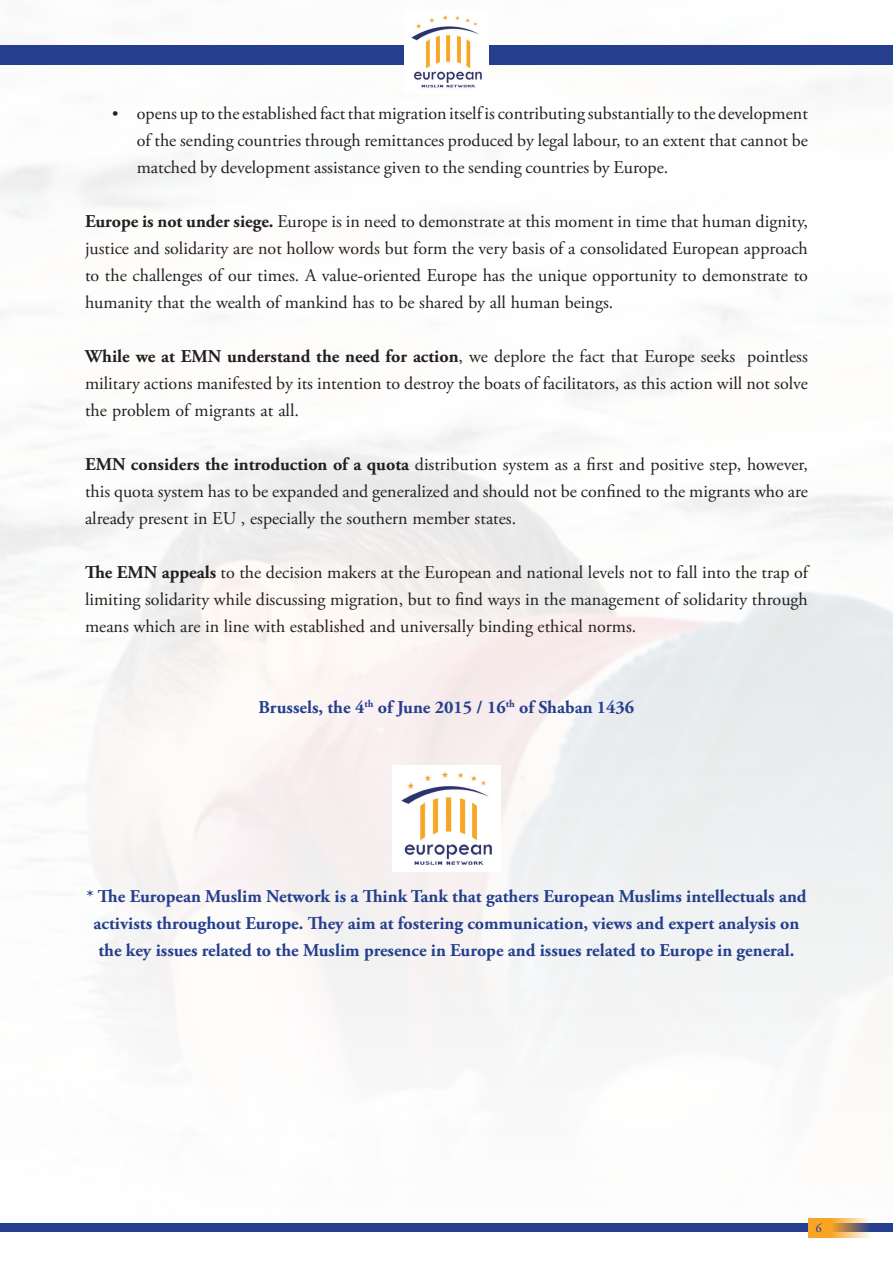
<style>
.page{position:relative;width:893px;height:1263px;background:#fff}
.page>*{position:absolute;margin:0;border:0;box-sizing:border-box;transform-origin:0 0}
.t1{font:18px/27px "Adobe Garamond Pro";color:#231f20;text-align:justify}
.t2{font:700 18px/27px "Adobe Garamond Pro";color:#253f8e;text-align:center}
.t3{font:13.5px "Adobe Garamond Pro";color:#253f8e}
.s1{font-size:16.5px}
.s2{font-weight:700}
</style>
<div class="page">
<div style="left:0;top:1223px;width:893px;height:9px;background:#253f8e"></div>
<div style="left:0;top:45px;width:893px;height:20px;background:#253f8e"></div>
<svg style="left:808px;top:1218px;width:63px;height:20px"></svg>
<img style="left:405px;top:14px;width:83px;height:76px">
<img style="left:400px;top:771px;width:93px;height:94px">
<p class="t1" style="left:137px;top:101px;width:673px;text-indent:-25px"><span class="s1">•</span> opens up to the established fact that migration itself is contributing substantially to the development of the sending countries through remittances produced by legal labour, to an extent that cannot be matched by development assistance given to the sending countries by Europe.</p>
<p class="t1" style="left:85px;top:209px;width:724px"><span class="s2">Europe is not under siege.</span> Europe is in need to demonstrate at this moment in time that human dignity, justice and solidarity are not hollow words but form the very basis of a consolidated European approach to the challenges of our times. A value-oriented Europe has the unique opportunity to demonstrate to humanity that the wealth of mankind has to be shared by all human beings.</p>
<p class="t1" style="left:85px;top:344px;width:724px"><span class="s2">While we at EMN understand the need for action</span>, we deplore the fact that Europe seeks pointless military actions manifested by its intention to destroy the boats of facilitators, as this action will not solve the problem of migrants at all.</p>
<p class="t1" style="left:85px;top:452px;width:724px"><span class="s2">EMN considers the introduction of a quota</span> distribution system as a first and positive step, however, this quota system has to be expanded and generalized and should not be confined to the migrants who are already present in EU , especially the southern member states.</p>
<p class="t1" style="left:85px;top:560px;width:724px"><span class="s2">The EMN appeals</span> to the decision makers at the European and national levels not to fall into the trap of limiting solidarity while discussing migration, but to find ways in the management of solidarity through means which are in line with established and universally binding ethical norms.</p>
<p class="t2" style="left:259px;top:694px;width:377px">Brussels, the 4<sup>th</sup> of June 2015 / 16<sup>th</sup> of Shaban 1436</p>
<p class="t2" style="left:86px;top:883px;width:722px">* The European Muslim Network is a Think Tank that gathers European Muslims intellectuals and activists throughout Europe. They aim at fostering communication, views and expert analysis on the key issues related to the Muslim presence in Europe and issues related to Europe in general.</p>
<p class="t3" style="left:816px;top:1219px;width:8px">6</p>
</div>
